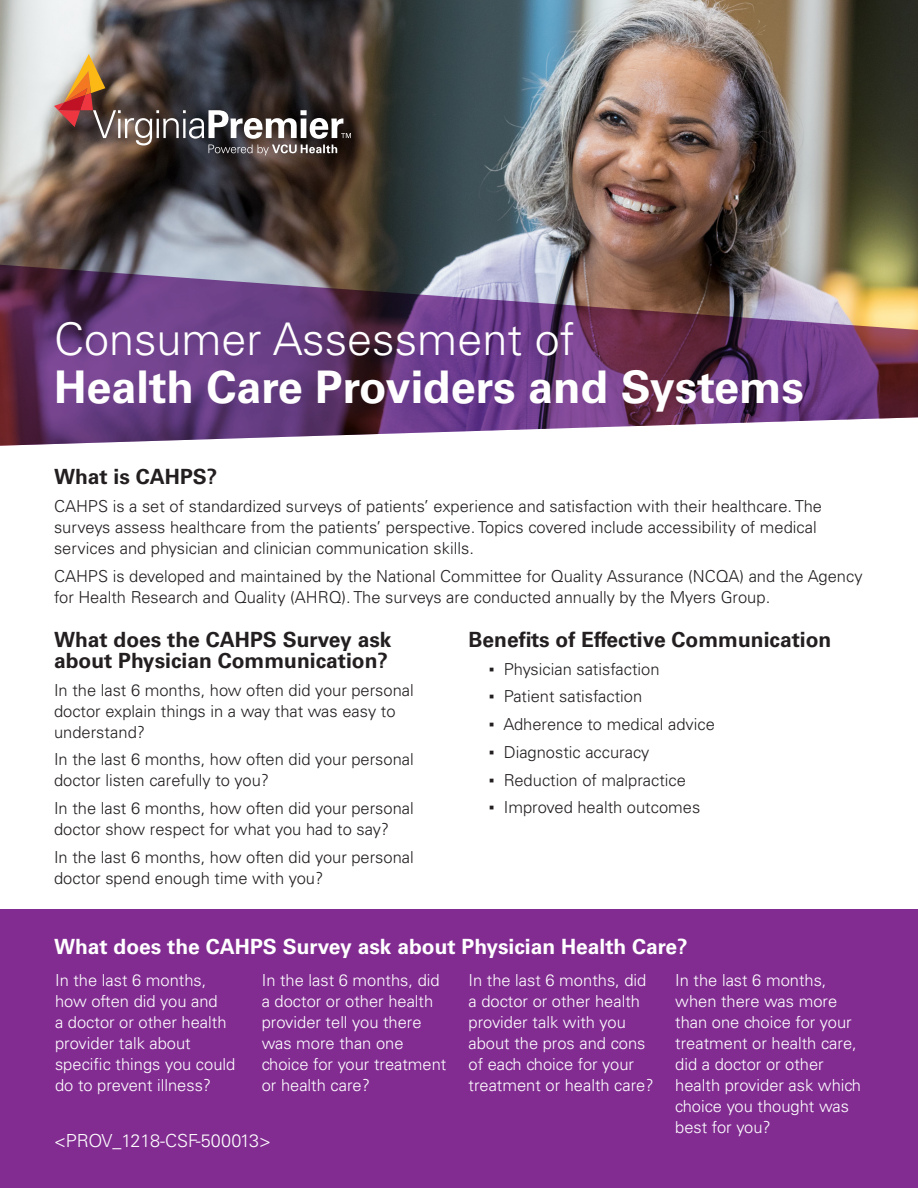
<style>
.page{position:relative;width:918px;height:1188px;background:#fff}
.page>*{position:absolute;margin:0;border:0;box-sizing:border-box;transform-origin:0 0}
.t1{font:700 45px/48px "Univers LT Std";color:#fff}
.t2{font:700 21px/21px "Univers LT Std";color:#231f20}
.t3{font:700 21px "Univers LT Std";color:#fff}
.t4{font:300 18px "Univers LT Std";color:#fff}
.t5{font:300 16.5px/21px "Univers LT Std";color:#231f20}
.t6{font:300 16.5px/21px "Univers LT Std";color:#fff}
.s1{font-weight:300}
.s2{font-family:"Arial";font-weight:400}
</style>
<div class="page">
<img style="left:0;top:0;width:918px;height:263px">
<svg style="left:54px;top:54px;width:297px;height:101px;background:#5c4f4a"></svg>
<img style="left:0;top:263px;width:918px;height:183px">
<div style="left:0;top:909px;width:918px;height:279px;background:#822c92"></div>
<p class="t1" style="left:54px;top:315px;width:752px"><span class="s1">Consumer Assessment of<br></span>Health Care Providers and Systems</p>
<p class="t2" style="left:54px;top:466px;width:165px">What is CAHPS?</p>
<p class="t5" style="left:54px;top:496px;width:770px">CAHPS is a set of standardized surveys of patients’ experience and satisfaction with their healthcare. The surveys assess healthcare from the patients’ perspective. Topics covered include accessibility of medical services and physician and clinician communication skills.</p>
<p class="t5" style="left:54px;top:565px;width:810px">CAHPS is developed and maintained by the National Committee for Quality Assurance (NCQA) and the Agency for Health Research and Quality (AHRQ). The surveys are conducted annually by the Myers Group.</p>
<p class="t2" style="left:54px;top:629px;width:339px">What does the CAHPS Survey ask about Physician Communication?</p>
<p class="t5" style="left:54px;top:679px;width:361px">In the last 6 months, how often did your personal doctor explain things in a way that was easy to understand?</p>
<p class="t5" style="left:54px;top:749px;width:361px">In the last 6 months, how often did your personal doctor listen carefully to you?</p>
<p class="t5" style="left:54px;top:798px;width:361px">In the last 6 months, how often did your personal doctor show respect for what you had to say?</p>
<p class="t5" style="left:54px;top:846px;width:361px">In the last 6 months, how often did your personal doctor spend enough time with you?</p>
<p class="t2" style="left:469px;top:629px;width:364px">Benefits of Effective Communication</p>
<p class="t5" style="left:489px;top:658px;width:172px"><span class="s2">▪</span> Physician satisfaction</p>
<p class="t5" style="left:489px;top:686px;width:155px"><span class="s2">▪</span> Patient satisfaction</p>
<p class="t5" style="left:489px;top:714px;width:228px"><span class="s2">▪</span> Adherence to medical advice</p>
<p class="t5" style="left:489px;top:741px;width:162px"><span class="s2">▪</span> Diagnostic accuracy</p>
<p class="t5" style="left:489px;top:769px;width:199px"><span class="s2">▪</span> Reduction of malpractice</p>
<p class="t5" style="left:489px;top:797px;width:213px"><span class="s2">▪</span> Improved health outcomes</p>
<p class="t3" style="left:54px;top:934px;width:635px">What does the CAHPS Survey ask about Physician Health Care?</p>
<p class="t6" style="left:55px;top:970px;width:182px">In the last 6 months, how often did you and<br>a doctor or other health provider talk about specific things you could do to prevent illness?</p>
<p class="t6" style="left:262px;top:970px;width:186px">In the last 6 months, did a doctor or other health provider tell you there was more than one choice for your treatment or health care?</p>
<p class="t6" style="left:469px;top:970px;width:187px">In the last 6 months, did a doctor or other health provider talk with you about the pros and cons of each choice for your treatment or health care?</p>
<p class="t6" style="left:675px;top:970px;width:187px">In the last 6 months, when there was more than one choice for your treatment or health care, did a doctor or other health provider ask which choice you thought was best for you?</p>
<p class="t4" style="left:54px;top:1130px;width:219px">&lt;PROV_1218-CSF-500013&gt;</p>
</div>
